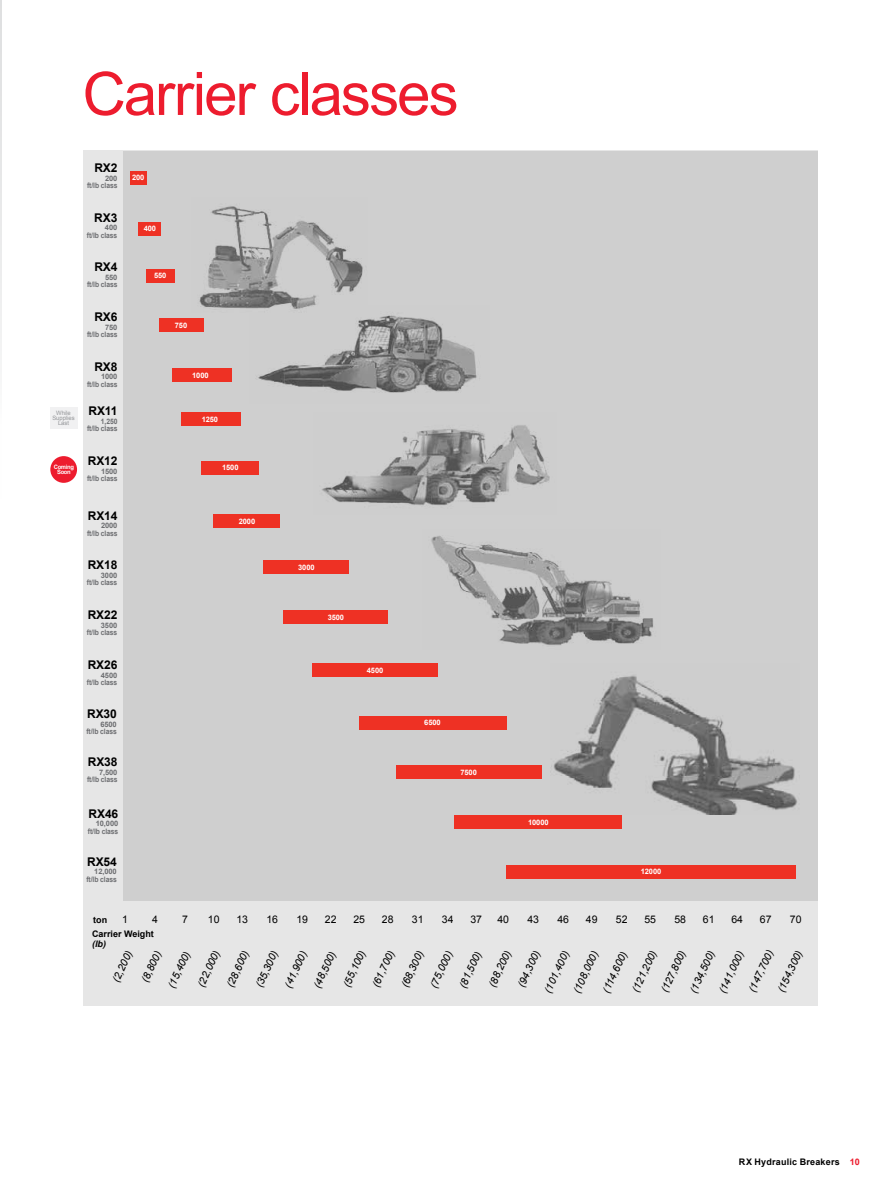
<style>
.page{position:relative;width:893px;height:1191px;background:#fff}
.page>*{position:absolute;margin:0;border:0;box-sizing:border-box;transform-origin:0 0}
.t1{font:60px "Arial";letter-spacing:-.03em;color:#ed1c2e}
.t2{font:700 12px "Arial";letter-spacing:-.01em;color:#000}
.t3{font:italic 10.5px "Arial";color:#000}
.t4{font:10.5px "Arial";letter-spacing:-.01em;color:#000}
.t5{font:700 9px "Arial";letter-spacing:.01em;color:#000}
.t6{font:italic 700 9px "Arial";color:#000}
.t7{font:700 7.5px/7.2px "Arial";letter-spacing:-.01em;color:#6d6e71;text-align:right}
.t8{font:700 7.5px "Arial";letter-spacing:-.01em;color:#fff}
.t9{font:700 7.5px/7.2px "Arial";letter-spacing:-.01em;color:#6d6e71;text-align:right;scale:.9 1}
.t10{font:6px/5.2px "Arial";color:#939598;text-align:center}
.t11{font:700 6px/5.2px "Arial";letter-spacing:-.04em;color:#fff;text-align:center}
.s1{color:#ed1c2e}
</style>
<div class="page">
<hr style="left:0;top:0;width:2px;height:499px;background:#dcddde">
<div style="left:83px;top:151px;width:734px;height:855px;background:#e6e6e6"></div>
<svg style="left:123px;top:151px;width:694px;height:749px;fill:#cfcfcf"></svg>
<div style="left:130px;top:172px;width:17px;height:13px;background:#ee3124"></div>
<div style="left:139px;top:222px;width:22px;height:13px;background:#ee3124"></div>
<div style="left:146px;top:269px;width:28px;height:13px;background:#ee3124"></div>
<div style="left:159px;top:318px;width:45px;height:13px;background:#ee3124"></div>
<div style="left:172px;top:368px;width:60px;height:13px;background:#ee3124"></div>
<div style="left:202px;top:461px;width:57px;height:13px;background:#ee3124"></div>
<div style="left:214px;top:514px;width:66px;height:13px;background:#ee3124"></div>
<div style="left:264px;top:560px;width:85px;height:13px;background:#ee3124"></div>
<div style="left:284px;top:610px;width:104px;height:13px;background:#ee3124"></div>
<div style="left:313px;top:663px;width:125px;height:13px;background:#ee3124"></div>
<div style="left:359px;top:716px;width:147px;height:13px;background:#ee3124"></div>
<div style="left:396px;top:765px;width:146px;height:13px;background:#ee3124"></div>
<div style="left:455px;top:815px;width:167px;height:13px;background:#ee3124"></div>
<div style="left:506px;top:865px;width:289px;height:13px;background:#ee3124"></div>
<div style="left:181px;top:412px;width:60px;height:13px;background:#ee3124"></div>
<div style="left:50px;top:456px;width:27px;height:27px;background:#ed1c2e;border-radius:50%"></div>
<div style="left:50px;top:407px;width:27px;height:22px;background:#f1f1f2"></div>
<h1 class="t1" style="left:82px;top:55px;width:378px">Carrier classes</h1>
<p class="t10" style="left:52px;top:410px;width:24px">While<br>Supplies<br>Last</p>
<p class="t11" style="left:54px;top:464px;width:22px">Coming<br>Soon</p>
<p class="t2" style="left:94px;top:160px;width:25px">RX2</p>
<p class="t7" style="left:87px;top:175px;width:32px">200<br>ft/lb class</p>
<p class="t2" style="left:94px;top:209px;width:25px">RX3</p>
<p class="t7" style="left:87px;top:224px;width:32px">400<br>ft/lb class</p>
<p class="t2" style="left:94px;top:259px;width:25px">RX4</p>
<p class="t7" style="left:87px;top:274px;width:32px">550<br>ft/lb class</p>
<p class="t2" style="left:94px;top:309px;width:25px">RX6</p>
<p class="t7" style="left:87px;top:324px;width:32px">750<br>ft/lb class</p>
<p class="t2" style="left:94px;top:358px;width:25px">RX8</p>
<p class="t7" style="left:87px;top:373px;width:32px">1000<br>ft/lb class</p>
<p class="t8" style="left:132px;top:172px;width:14px">200</p>
<p class="t8" style="left:144px;top:224px;width:14px">400</p>
<p class="t8" style="left:154px;top:271px;width:14px">550</p>
<p class="t8" style="left:175px;top:320px;width:14px">750</p>
<p class="t8" style="left:192px;top:370px;width:18px">1000</p>
<p class="t2" style="left:88px;top:403px;width:30px">RX11</p>
<p class="t9" style="left:87px;top:418px;width:35px">1,250 ft/lb class</p>
<p class="t8" style="left:202px;top:414px;width:18px">1250</p>
<p class="t2" style="left:88px;top:452px;width:31px">RX12</p>
<p class="t7" style="left:87px;top:467px;width:32px">1500<br>ft/lb class</p>
<p class="t2" style="left:88px;top:507px;width:31px">RX14</p>
<p class="t7" style="left:87px;top:522px;width:32px">2000<br>ft/lb class</p>
<p class="t2" style="left:88px;top:557px;width:31px">RX18</p>
<p class="t7" style="left:87px;top:572px;width:32px">3000<br>ft/lb class</p>
<p class="t2" style="left:88px;top:607px;width:31px">RX22</p>
<p class="t7" style="left:87px;top:622px;width:32px">3500<br>ft/lb class</p>
<p class="t2" style="left:88px;top:656px;width:31px">RX26</p>
<p class="t7" style="left:87px;top:671px;width:32px">4500<br>ft/lb class</p>
<p class="t2" style="left:87px;top:706px;width:31px">RX30</p>
<p class="t7" style="left:86px;top:721px;width:32px">6500<br>ft/lb class</p>
<p class="t2" style="left:88px;top:754px;width:31px">RX38</p>
<p class="t7" style="left:87px;top:769px;width:32px">7,500 ft/lb class</p>
<p class="t2" style="left:89px;top:805px;width:31px">RX46</p>
<p class="t7" style="left:88px;top:820px;width:32px">10,000 ft/lb class</p>
<p class="t2" style="left:87px;top:853px;width:31px">RX54</p>
<p class="t7" style="left:86px;top:868px;width:32px">12,000 ft/lb class</p>
<p class="t8" style="left:222px;top:463px;width:18px">1500</p>
<p class="t8" style="left:239px;top:516px;width:18px">2000</p>
<p class="t8" style="left:298px;top:562px;width:18px">3000</p>
<p class="t8" style="left:328px;top:612px;width:18px">3500</p>
<p class="t8" style="left:367px;top:665px;width:18px">4500</p>
<p class="t8" style="left:424px;top:717px;width:18px">6500</p>
<p class="t8" style="left:460px;top:767px;width:18px">7500</p>
<p class="t8" style="left:528px;top:817px;width:22px">10000</p>
<p class="t8" style="left:641px;top:866px;width:22px">12000</p>
<p class="t5" style="left:93px;top:914px;width:15px">ton</p>
<p class="t4" style="left:122px;top:912px;width:7px">1</p>
<p class="t4" style="left:152px;top:912px;width:7px">4</p>
<p class="t4" style="left:182px;top:912px;width:7px">7</p>
<p class="t4" style="left:208px;top:912px;width:13px">10</p>
<p class="t4" style="left:236px;top:912px;width:13px">13</p>
<p class="t4" style="left:266px;top:912px;width:13px">16</p>
<p class="t4" style="left:296px;top:912px;width:13px">19</p>
<p class="t4" style="left:325px;top:912px;width:13px">22</p>
<p class="t4" style="left:353px;top:912px;width:13px">25</p>
<p class="t4" style="left:382px;top:912px;width:13px">28</p>
<p class="t4" style="left:412px;top:912px;width:13px">31</p>
<p class="t4" style="left:442px;top:912px;width:13px">34</p>
<p class="t4" style="left:470px;top:912px;width:13px">37</p>
<p class="t4" style="left:497px;top:912px;width:13px">40</p>
<p class="t4" style="left:527px;top:912px;width:13px">43</p>
<p class="t4" style="left:557px;top:912px;width:13px">46</p>
<p class="t4" style="left:586px;top:912px;width:13px">49</p>
<p class="t4" style="left:616px;top:912px;width:13px">52</p>
<p class="t4" style="left:644px;top:912px;width:13px">55</p>
<p class="t4" style="left:674px;top:912px;width:13px">58</p>
<p class="t4" style="left:703px;top:912px;width:13px">61</p>
<p class="t4" style="left:731px;top:912px;width:13px">64</p>
<p class="t4" style="left:760px;top:912px;width:13px">67</p>
<p class="t4" style="left:790px;top:912px;width:13px">70</p>
<p class="t3" style="left:109px;top:978px;width:35px;rotate:-65deg">(2,200)</p>
<p class="t3" style="left:138px;top:979px;width:35px;rotate:-65deg">(8,800)</p>
<p class="t3" style="left:165px;top:984px;width:41px;rotate:-65deg">(15,400)</p>
<p class="t3" style="left:194px;top:983px;width:41px;rotate:-65deg">(22,000)</p>
<p class="t3" style="left:223px;top:983px;width:41px;rotate:-65deg">(28,600)</p>
<p class="t3" style="left:252px;top:984px;width:41px;rotate:-65deg">(35,300)</p>
<p class="t3" style="left:281px;top:984px;width:41px;rotate:-65deg">(41,900)</p>
<p class="t3" style="left:310px;top:984px;width:41px;rotate:-65deg">(48,500)</p>
<p class="t3" style="left:340px;top:983px;width:41px;rotate:-65deg">(55,100)</p>
<p class="t3" style="left:369px;top:983px;width:41px;rotate:-65deg">(61,700)</p>
<p class="t3" style="left:398px;top:984px;width:41px;rotate:-65deg">(68,300)</p>
<p class="t3" style="left:427px;top:984px;width:41px;rotate:-65deg">(75,000)</p>
<p class="t3" style="left:456px;top:984px;width:41px;rotate:-65deg">(81,500)</p>
<p class="t3" style="left:485px;top:983px;width:41px;rotate:-65deg">(88,200)</p>
<p class="t3" style="left:514px;top:983px;width:41px;rotate:-65deg">(94,300)</p>
<p class="t3" style="left:541px;top:989px;width:46px;rotate:-65deg">(101,400)</p>
<p class="t3" style="left:570px;top:989px;width:46px;rotate:-65deg">(108,000)</p>
<p class="t3" style="left:599px;top:989px;width:46px;rotate:-65deg">(114,600)</p>
<p class="t3" style="left:629px;top:988px;width:46px;rotate:-65deg">(121,200)</p>
<p class="t3" style="left:658px;top:989px;width:46px;rotate:-65deg">(127,800)</p>
<p class="t3" style="left:687px;top:989px;width:46px;rotate:-65deg">(134,500)</p>
<p class="t3" style="left:716px;top:989px;width:46px;rotate:-65deg">(141,000)</p>
<p class="t3" style="left:745px;top:988px;width:46px;rotate:-65deg">(147,700)</p>
<p class="t3" style="left:774px;top:988px;width:46px;rotate:-65deg">(154,300)</p>
<p class="t5" style="left:92px;top:927px;width:63px">Carrier Weight</p>
<p class="t6" style="left:92px;top:938px;width:15px">(lb)</p>
<p class="t5" style="left:739px;top:1156px;width:122px">RX Hydraulic Breakers <span class="s1">10</span></p>
</div>
